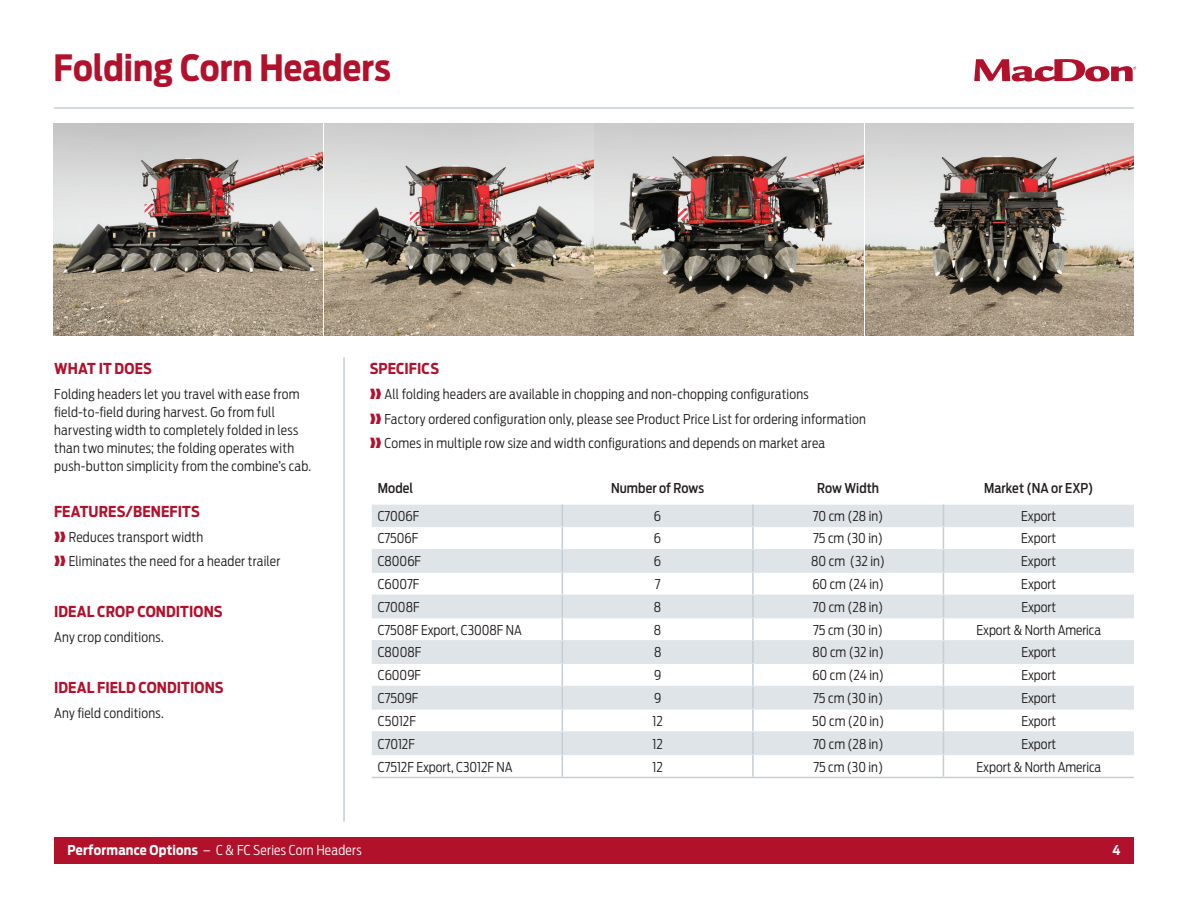
<style>
.page{position:relative;width:1188px;height:918px;background:#fff}
.page>*{position:absolute;margin:0;border:0;box-sizing:border-box;transform-origin:0 0}
.t1{font:700 36px "Antenna Cond";color:#b2112c}
.t2{font:700 15px "Antenna Cond";letter-spacing:.005em;color:#b2112c}
.t3{font:300 13.5px/18px "Antenna Cond";letter-spacing:.01em;color:#231f20}
.t4{font:300 13.5px "Antenna Cond";letter-spacing:.02em;color:#fff}
.t5{font:500 13.5px "Antenna Cond";letter-spacing:.005em;color:#231f20}
.t6{font:700 13.5px "Antenna Cond";color:#fff}
.s1{color:#b2112c}
.s2{font-weight:700}
</style>
<div class="page">
<div style="left:54px;top:837px;width:1080px;height:27px;background:#b2112c"></div>
<svg style="left:974px;top:59px;width:162px;height:23px"></svg>
<hr style="left:343px;top:357px;width:2px;height:465px;background:#c4ced4">
<hr style="left:54px;top:107px;width:1080px;height:2px;background:#c4ced4">
<svg style="left:372px;top:505px;width:762px;height:249px;fill:#dfe4e8"></svg>
<hr style="left:752px;top:505px;width:2px;height:21px;background:#c4ced4">
<hr style="left:752px;top:527px;width:2px;height:22px;background:#c4ced4">
<hr style="left:752px;top:550px;width:2px;height:22px;background:#c4ced4">
<hr style="left:752px;top:573px;width:2px;height:22px;background:#c4ced4">
<hr style="left:752px;top:595px;width:2px;height:23px;background:#c4ced4">
<hr style="left:752px;top:618px;width:2px;height:22px;background:#c4ced4">
<hr style="left:752px;top:641px;width:2px;height:22px;background:#c4ced4">
<hr style="left:752px;top:664px;width:2px;height:22px;background:#c4ced4">
<hr style="left:752px;top:687px;width:2px;height:22px;background:#c4ced4">
<hr style="left:752px;top:709px;width:2px;height:23px;background:#c4ced4">
<hr style="left:752px;top:732px;width:2px;height:22px;background:#c4ced4">
<svg style="left:562px;top:505px;width:1px;height:272px"></svg>
<hr style="left:752px;top:755px;width:2px;height:22px;background:#c4ced4">
<svg style="left:943px;top:505px;width:1px;height:272px"></svg>
<hr style="left:372px;top:526px;width:190px;height:1px;background:#dfe4e8">
<hr style="left:562px;top:526px;width:191px;height:1px;background:#dfe4e8">
<hr style="left:753px;top:526px;width:190px;height:1px;background:#dfe4e8">
<hr style="left:943px;top:526px;width:191px;height:1px;background:#dfe4e8">
<hr style="left:372px;top:549px;width:190px;height:1px;background:#dfe4e8">
<hr style="left:562px;top:549px;width:191px;height:1px;background:#dfe4e8">
<hr style="left:753px;top:549px;width:190px;height:1px;background:#dfe4e8">
<hr style="left:943px;top:549px;width:191px;height:1px;background:#dfe4e8">
<hr style="left:372px;top:572px;width:190px;height:1px;background:#dfe4e8">
<hr style="left:562px;top:572px;width:191px;height:1px;background:#dfe4e8">
<hr style="left:753px;top:572px;width:190px;height:1px;background:#dfe4e8">
<hr style="left:943px;top:572px;width:191px;height:1px;background:#dfe4e8">
<hr style="left:372px;top:595px;width:190px;height:1px;background:#dfe4e8">
<hr style="left:562px;top:595px;width:191px;height:1px;background:#dfe4e8">
<hr style="left:753px;top:595px;width:190px;height:1px;background:#dfe4e8">
<hr style="left:943px;top:595px;width:191px;height:1px;background:#dfe4e8">
<hr style="left:372px;top:618px;width:190px;height:1px;background:#dfe4e8">
<hr style="left:562px;top:618px;width:191px;height:1px;background:#dfe4e8">
<hr style="left:753px;top:618px;width:190px;height:1px;background:#dfe4e8">
<hr style="left:943px;top:618px;width:191px;height:1px;background:#dfe4e8">
<hr style="left:372px;top:640px;width:190px;height:1px;background:#dfe4e8">
<hr style="left:562px;top:640px;width:191px;height:1px;background:#dfe4e8">
<hr style="left:753px;top:640px;width:190px;height:1px;background:#dfe4e8">
<hr style="left:943px;top:640px;width:191px;height:1px;background:#dfe4e8">
<hr style="left:372px;top:663px;width:190px;height:1px;background:#dfe4e8">
<hr style="left:562px;top:663px;width:191px;height:1px;background:#dfe4e8">
<hr style="left:753px;top:663px;width:190px;height:1px;background:#dfe4e8">
<hr style="left:943px;top:663px;width:191px;height:1px;background:#dfe4e8">
<hr style="left:372px;top:686px;width:190px;height:1px;background:#dfe4e8">
<hr style="left:562px;top:686px;width:191px;height:1px;background:#dfe4e8">
<hr style="left:753px;top:686px;width:190px;height:1px;background:#dfe4e8">
<hr style="left:943px;top:686px;width:191px;height:1px;background:#dfe4e8">
<hr style="left:372px;top:709px;width:190px;height:1px;background:#dfe4e8">
<hr style="left:562px;top:709px;width:191px;height:1px;background:#dfe4e8">
<hr style="left:753px;top:709px;width:190px;height:1px;background:#dfe4e8">
<hr style="left:943px;top:709px;width:191px;height:1px;background:#dfe4e8">
<hr style="left:372px;top:732px;width:190px;height:1px;background:#dfe4e8">
<hr style="left:562px;top:732px;width:191px;height:1px;background:#dfe4e8">
<hr style="left:753px;top:732px;width:190px;height:1px;background:#dfe4e8">
<hr style="left:943px;top:732px;width:191px;height:1px;background:#dfe4e8">
<hr style="left:372px;top:754px;width:190px;height:1px;background:#dfe4e8">
<hr style="left:562px;top:754px;width:191px;height:1px;background:#dfe4e8">
<hr style="left:753px;top:754px;width:190px;height:1px;background:#dfe4e8">
<hr style="left:943px;top:754px;width:191px;height:1px;background:#dfe4e8">
<hr style="left:372px;top:777px;width:190px;height:1px;background:#c4ced4">
<hr style="left:562px;top:777px;width:191px;height:1px;background:#c4ced4">
<hr style="left:753px;top:777px;width:190px;height:1px;background:#c4ced4">
<hr style="left:943px;top:777px;width:191px;height:1px;background:#c4ced4">
<img style="left:54px;top:124px;width:539px;height:212px">
<img style="left:595px;top:124px;width:539px;height:212px">
<h1 class="t1" style="left:54px;top:47px;width:339px">Folding Corn Headers</h1>
<p class="t2" style="left:54px;top:360px;width:99px">WHAT IT DOES</p>
<p class="t3" style="left:54px;top:385px;width:258px">Folding headers let you travel with ease from field-to-field during harvest. Go from full harvesting width to completely folded in less than two minutes; the folding operates with push-button simplicity from the combine’s cab.</p>
<p class="t2" style="left:54px;top:502px;width:147px">FEATURES/BENEFITS</p>
<p class="t3" style="left:54px;top:524px;width:228px;line-height:24.8px"><span class="s1">❱❱</span> Reduces transport width<br><span class="s1">❱❱</span> Eliminates the need for a header trailer</p>
<p class="t2" style="left:54px;top:603px;width:170px">IDEAL CROP CONDITIONS</p>
<p class="t3" style="left:54px;top:628px;width:111px">Any crop conditions.</p>
<p class="t2" style="left:54px;top:679px;width:171px">IDEAL FIELD CONDITIONS</p>
<p class="t3" style="left:54px;top:704px;width:111px">Any field conditions.</p>
<p class="t2" style="left:370px;top:360px;width:71px">SPECIFICS</p>
<p class="t3" style="left:370px;top:382px;width:498px;line-height:24.8px"><span class="s1">❱❱</span> All folding headers are available in chopping and non-chopping configurations<br><span class="s1">❱❱</span> Factory ordered configuration only, please see Product Price List for ordering information <span class="s1">❱❱</span> Comes in multiple row size and width configurations and depends on market area</p>
<p class="t5" style="left:378px;top:480px;width:37px">Model</p>
<p class="t5" style="left:611px;top:480px;width:95px">Number of Rows</p>
<p class="t5" style="left:817px;top:480px;width:64px">Row Width</p>
<p class="t5" style="left:984px;top:480px;width:111px">Market (NA or EXP)</p>
<p class="t3" style="left:378px;top:507px;width:43px">C7006F</p>
<p class="t3" style="left:654px;top:507px;width:9px">6</p>
<p class="t3" style="left:813px;top:507px;width:72px">70 cm (28 in)</p>
<p class="t3" style="left:1021px;top:507px;width:36px">Export</p>
<p class="t3" style="left:378px;top:530px;width:42px">C7506F</p>
<p class="t3" style="left:654px;top:530px;width:9px">6</p>
<p class="t3" style="left:813px;top:530px;width:71px">75 cm (30 in)</p>
<p class="t3" style="left:1021px;top:530px;width:36px">Export</p>
<p class="t3" style="left:378px;top:552px;width:45px">C8006F</p>
<p class="t3" style="left:654px;top:552px;width:9px">6</p>
<p class="t3" style="left:811px;top:552px;width:75px">80 cm (32 in)</p>
<p class="t3" style="left:1021px;top:552px;width:36px">Export</p>
<p class="t3" style="left:378px;top:575px;width:43px">C6007F</p>
<p class="t3" style="left:655px;top:575px;width:7px">7</p>
<p class="t3" style="left:812px;top:575px;width:73px">60 cm (24 in)</p>
<p class="t3" style="left:1021px;top:575px;width:36px">Export</p>
<p class="t3" style="left:378px;top:598px;width:43px">C7008F</p>
<p class="t3" style="left:654px;top:598px;width:9px">8</p>
<p class="t3" style="left:813px;top:598px;width:72px">70 cm (28 in)</p>
<p class="t3" style="left:1021px;top:598px;width:36px">Export</p>
<p class="t3" style="left:378px;top:621px;width:146px">C7508F Export, C3008F NA</p>
<p class="t3" style="left:654px;top:621px;width:9px">8</p>
<p class="t3" style="left:813px;top:621px;width:71px">75 cm (30 in)</p>
<p class="t3" style="left:976px;top:621px;width:126px">Export &amp; North America</p>
<p class="t3" style="left:378px;top:644px;width:45px">C8008F</p>
<p class="t3" style="left:654px;top:644px;width:9px">8</p>
<p class="t3" style="left:813px;top:644px;width:73px">80 cm (32 in)</p>
<p class="t3" style="left:1021px;top:644px;width:36px">Export</p>
<p class="t3" style="left:378px;top:666px;width:45px">C6009F</p>
<p class="t3" style="left:654px;top:666px;width:9px">9</p>
<p class="t3" style="left:812px;top:666px;width:73px">60 cm (24 in)</p>
<p class="t3" style="left:1021px;top:666px;width:36px">Export</p>
<p class="t3" style="left:378px;top:689px;width:42px">C7509F</p>
<p class="t3" style="left:654px;top:689px;width:9px">9</p>
<p class="t3" style="left:813px;top:689px;width:71px">75 cm (30 in)</p>
<p class="t3" style="left:1021px;top:689px;width:36px">Export</p>
<p class="t3" style="left:378px;top:712px;width:40px">C5012F</p>
<p class="t3" style="left:653px;top:712px;width:12px">12</p>
<p class="t3" style="left:812px;top:712px;width:73px">50 cm (20 in)</p>
<p class="t3" style="left:1021px;top:712px;width:36px">Export</p>
<p class="t3" style="left:378px;top:735px;width:38px">C7012F</p>
<p class="t3" style="left:653px;top:735px;width:12px">12</p>
<p class="t3" style="left:813px;top:735px;width:72px">70 cm (28 in)</p>
<p class="t3" style="left:1021px;top:735px;width:36px">Export</p>
<p class="t3" style="left:378px;top:758px;width:136px">C7512F Export, C3012F NA</p>
<p class="t3" style="left:653px;top:758px;width:12px">12</p>
<p class="t3" style="left:813px;top:758px;width:71px">75 cm (30 in)</p>
<p class="t3" style="left:977px;top:758px;width:126px">Export &amp; North America</p>
<p class="t4" style="left:68px;top:842px;width:296px"><span class="s2">Performance Options</span> – C &amp; FC Series Corn Headers</p>
<p class="t6" style="left:1113px;top:842px;width:9px">4</p>
</div>
